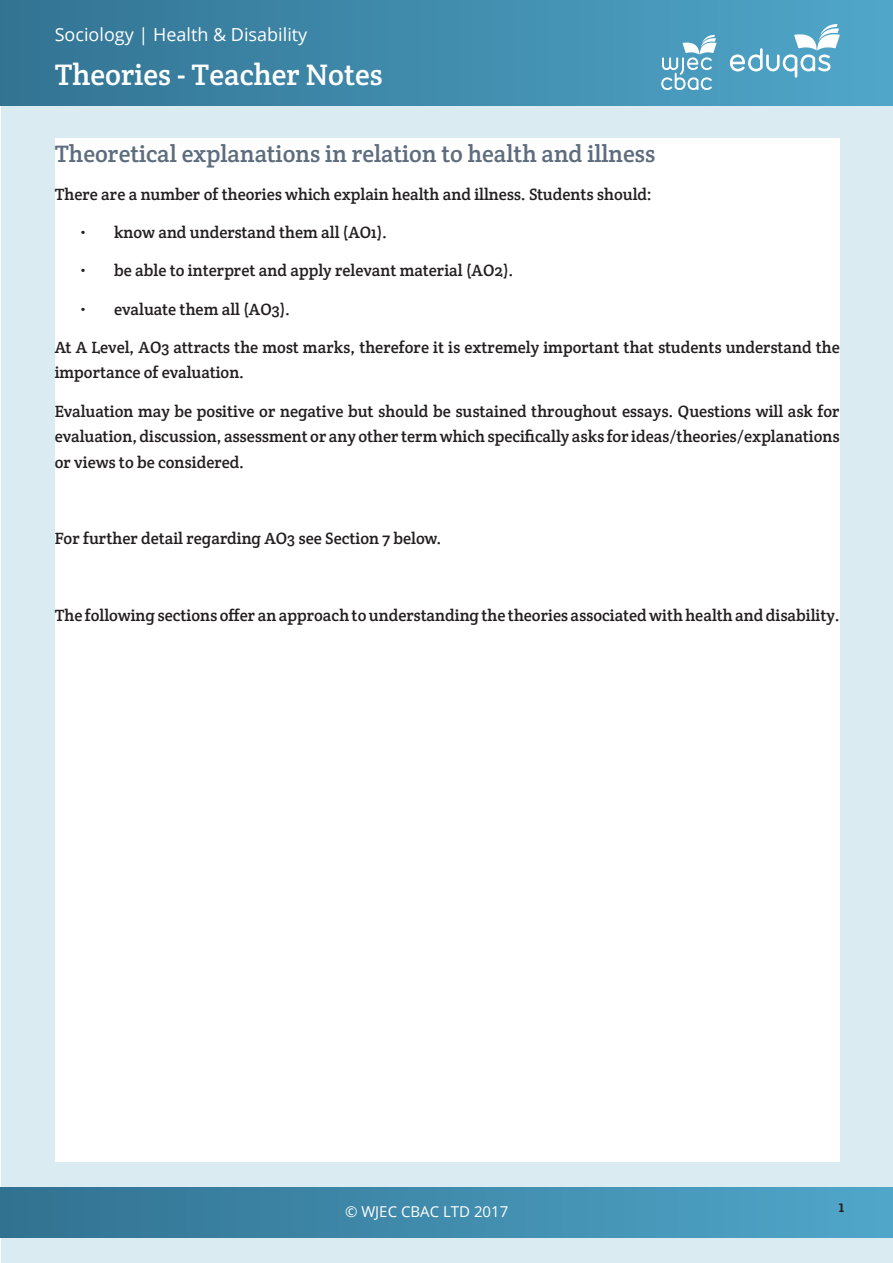
<style>
.page{position:relative;width:893px;height:1263px;background:#fff}
.page>*{position:absolute;margin:0;border:0;box-sizing:border-box;transform-origin:0 0}
.t1{font:30px "Crete Round";color:#fff}
.sub-heading{font:24px "Crete Round";color:#5d6d7d}
.t2{font:18px "Open Sans";color:#fff}
.Paragraph_text{font:16.5px/25.5px "Crete Round";color:#231f20}
.t3{font:15px "Open Sans";color:#fff}
</style>
<div class="page">
<div style="left:1px;top:1px;width:892px;height:1262px;background:#dbebf2"></div>
<div style="left:0;top:1px;width:893px;height:105px;background:linear-gradient(to right,#337392,#50a7ca)"></div>
<svg style="left:730px;top:24px;width:110px;height:54px;background:#73b4cf"></svg>
<div style="left:0;top:1187px;width:893px;height:50px;background:linear-gradient(to right,#327291,#50a7c9)"></div>
<svg style="left:661px;top:35px;width:55px;height:55px;background:#79b5ce"></svg>
<div style="left:55px;top:138px;width:785px;height:1024px;background:#fff"></div>
<p class="t2" style="left:55px;top:22px;width:254px">Sociology | Health &amp; Disability</p>
<h1 class="t1" style="left:55px;top:55px;width:330px">Theories - Teacher Notes</h1>
<p class="sub-heading" style="left:55px;top:138px;width:602px">Theoretical explanations in relation to health and illness</p>
<p class="Paragraph_text" style="left:55px;top:181px;width:599px">There are a number of theories which explain health and illness. Students should:</p>
<p class="Paragraph_text" style="left:80px;top:220px;width:308px">• know and understand them all (AO1).</p>
<p class="Paragraph_text" style="left:80px;top:258px;width:435px">• be able to interpret and apply relevant material (AO2).</p>
<p class="Paragraph_text" style="left:80px;top:296px;width:211px">• evaluate them all (AO3).</p>
<p class="Paragraph_text" style="left:55px;top:334px;width:787px">At A Level, AO3 attracts the most marks, therefore it is extremely important that students understand the importance of evaluation.</p>
<p class="Paragraph_text" style="left:55px;top:398px;width:786px;text-align:justify">Evaluation may be positive or negative but should be sustained throughout essays. Questions will ask for evaluation, discussion, assessment or any other term which specifically asks for ideas/theories/explanations or views to be considered.</p>
<p class="Paragraph_text" style="left:55px;top:526px;width:388px">For further detail regarding AO3 see Section 7 below.</p>
<p class="Paragraph_text" style="left:55px;top:602px;width:786px">The following sections offer an approach to understanding the theories associated with health and disability.</p>
<p class="t3" style="left:345px;top:1201px;width:165px">© WJEC CBAC LTD 2017</p>
<p class="Paragraph_text" style="left:839px;top:1193px;width:7px">1</p>
</div>
